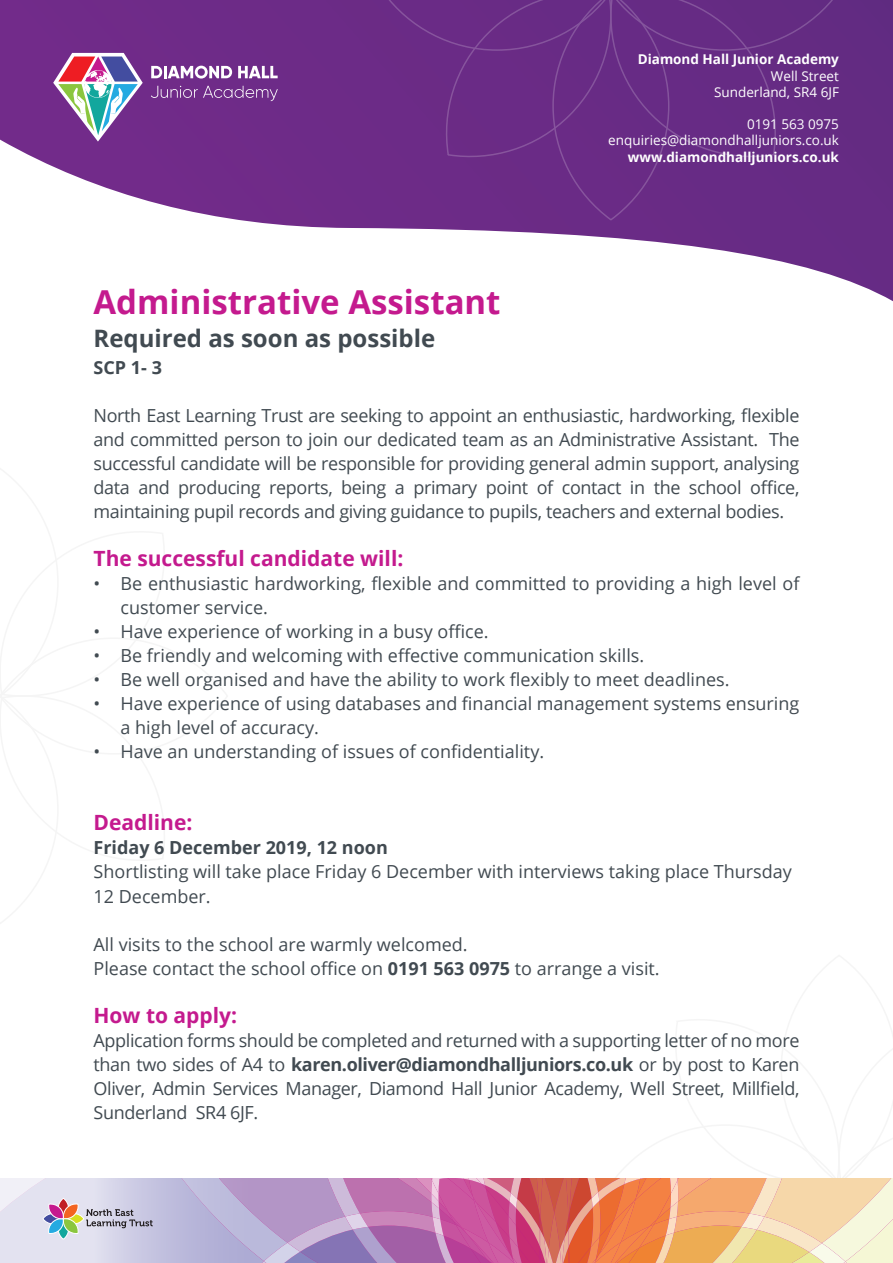
<style>
.page{position:relative;width:893px;height:1263px;background:#fff}
.page>*{position:absolute;margin:0;border:0;box-sizing:border-box;transform-origin:0 0}
.t1{font:700 33px "Open Sans";color:#c41a8e}
.t2{font:700 24px "Open Sans";color:#414a51}
.t3{font:700 21px "Open Sans";color:#c41a8e}
.t4{font:18px/24px "Open Sans";color:#414a51}
.t5{font:700 18px "Open Sans";color:#414a51}
.t6{font:13.5px "Open Sans";color:#fff}
.t7{font:700 13.5px "Open Sans";color:#fff}
.s1{font-weight:700}
</style>
<div class="page">
<svg style="left:0;top:0;width:893px;height:301px"></svg>
<div style="left:383px;top:0;width:456px;height:220px;background:#692b85"></div>
<svg style="left:0;top:1178px;width:893px;height:85px;background:#d4a5aa"></svg>
<svg style="left:151px;top:66px;width:81px;height:13px"></svg>
<svg style="left:238px;top:66px;width:40px;height:12px"></svg>
<svg style="left:151px;top:86px;width:127px;height:15px;background:#824898"></svg>
<svg style="left:53px;top:53px;width:90px;height:89px"></svg>
<p class="t7" style="left:638px;top:50px;width:203px">Diamond Hall Junior Academy</p>
<p class="t6" style="left:771px;top:67px;width:70px">Well Street</p>
<p class="t6" style="left:714px;top:83px;width:126px">Sunderland, SR4 6JF</p>
<p class="t6" style="left:747px;top:115px;width:93px">0191 563 0975</p>
<p class="t6" style="left:608px;top:131px;width:232px">enquiries@diamondhalljuniors.co.uk</p>
<p class="t7" style="left:628px;top:147px;width:213px">www.diamondhalljuniors.co.uk</p>
<p class="t1" style="left:94px;top:279px;width:409px">Administrative Assistant</p>
<p class="t2" style="left:94px;top:322px;width:343px">Required as soon as possible</p>
<p class="t5" style="left:94px;top:355px;width:70px">SCP 1- 3</p>
<p class="t4" style="left:94px;top:403px;width:707px;text-align:justify">North East Learning Trust are seeking to appoint an enthusiastic, hardworking, flexible and committed person to join our dedicated team as an Administrative Assistant. The successful candidate will be responsible for providing general admin support, analysing data and producing reports, being a primary point of contact in the school office, maintaining pupil records and giving guidance to pupils, teachers and external bodies.</p>
<p class="t3" style="left:94px;top:544px;width:311px">The successful candidate will:</p>
<p class="t4" style="left:121px;top:571px;width:680px;text-indent:-27px">• Be enthusiastic hardworking, flexible and committed to providing a high level of customer service.</p>
<p class="t4" style="left:94px;top:619px;width:397px">• Have experience of working in a busy office.</p>
<p class="t4" style="left:94px;top:643px;width:552px">• Be friendly and welcoming with effective communication skills.</p>
<p class="t4" style="left:94px;top:667px;width:638px">• Be well organised and have the ability to work flexibly to meet deadlines.</p>
<p class="t4" style="left:121px;top:691px;width:680px;text-indent:-27px">• Have experience of using databases and financial management systems ensuring a high level of accuracy.</p>
<p class="t4" style="left:94px;top:739px;width:452px">• Have an understanding of issues of confidentiality.</p>
<p class="t3" style="left:94px;top:808px;width:100px">Deadline:</p>
<p class="t5" style="left:94px;top:835px;width:296px">Friday 6 December 2019, 12 noon</p>
<p class="t4" style="left:94px;top:859px;width:700px">Shortlisting will take place Friday 6 December with interviews taking place Thursday<br>12 December.</p>
<p class="t4" style="left:94px;top:931px;width:376px">All visits to the school are warmly welcomed.</p>
<p class="t4" style="left:94px;top:955px;width:568px">Please contact the school office on <span class="s1">0191 563 0975</span> to arrange a visit.</p>
<p class="t3" style="left:94px;top:1000px;width:145px">How to apply:</p>
<p class="t4" style="left:94px;top:1027px;width:707px;text-align:justify">Application forms should be completed and returned with a supporting letter of no more than two sides of A4 to <span class="s1">karen.oliver@diamondhalljuniors.co.uk</span> or by post to Karen Oliver, Admin Services Manager, Diamond Hall Junior Academy, Well Street, Millfield, Sunderland SR4 6JF.</p>
</div>
